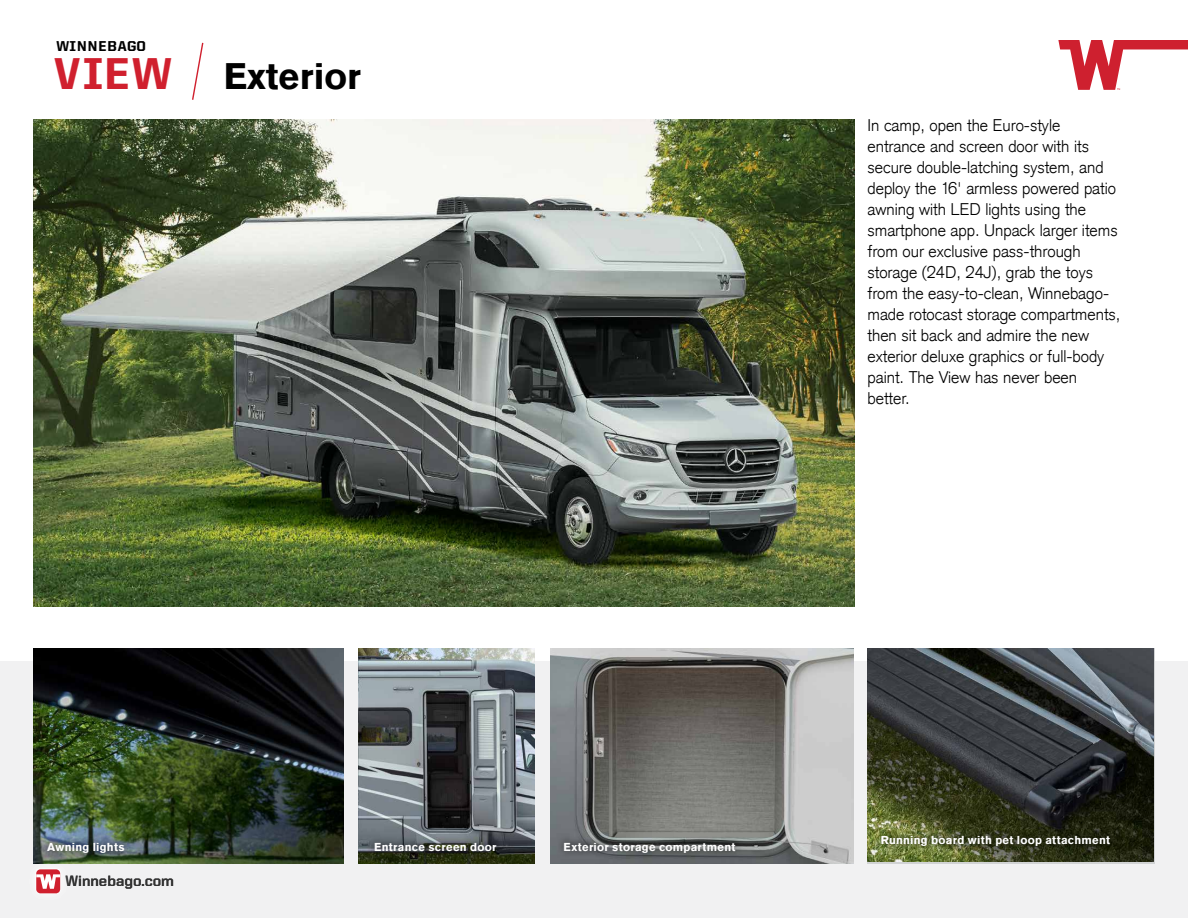
<style>
.page{position:relative;width:1188px;height:918px;background:#fff}
.page>*{position:absolute;margin:0;border:0;box-sizing:border-box;transform-origin:0 0}
.t1{font:800 44.7px "United Sans Reg";color:#d0202e}
.t2{font:900 36px "Akzidenz Grotesk CE";color:#000}
.t3{font:300 16.5px/21px "Akzidenz Grotesk CE";color:#000}
.t4{font:700 15px "United Sans Reg";color:#333}
.t5{font:800 14.4px "United Sans Reg";letter-spacing:.065em;color:#000}
.t6{font:900 11.25px "Akzidenz Grotesk CE";letter-spacing:.025em;color:#fff}
</style>
<div class="page">
<div style="left:0;top:661px;width:1188px;height:257px;background:#f1f1f2"></div>
<svg style="left:192px;top:42px;width:12px;height:58px"></svg>
<svg style="left:1058px;top:40px;width:130px;height:50px"></svg>
<img style="left:34px;top:119px;width:821px;height:488px">
<svg style="left:36px;top:873px;width:25px;height:21px"></svg>
<div style="left:36px;top:869px;width:24px;height:24px;background:#d0202e;border-radius:4px"></div>
<svg style="left:36px;top:874px;width:24px;height:15px"></svg>
<img style="left:34px;top:648px;width:309px;height:216px">
<img style="left:359px;top:648px;width:175px;height:216px">
<img style="left:550px;top:649px;width:304px;height:215px">
<img style="left:867px;top:649px;width:287px;height:212px">
<div style="left:40px;top:835px;width:92px;height:25px;background:#000;opacity:.75"></div>
<div style="left:556px;top:834px;width:187px;height:26px;background:#000;opacity:.75"></div>
<div style="left:874px;top:828px;width:244px;height:26px;background:#000;opacity:.75"></div>
<div style="left:367px;top:834px;width:137px;height:25px;background:#000;opacity:.75"></div>
<p class="t5" style="left:56px;top:39px;width:91px">WINNEBAGO</p>
<h1 class="t1" style="left:54px;top:49px;width:119px">VIEW</h1>
<h2 class="t2" style="left:224px;top:52px;width:139px">Exterior</h2>
<p class="t3" style="left:868px;top:115px;width:255px">In camp, open the Euro-style entrance and screen door with its secure double-latching system, and deploy the 16' armless powered patio awning with LED lights using the smartphone app. Unpack larger items from our exclusive pass-through storage (24D, 24J), grab the toys from the easy-to-clean, Winnebago&shy;made rotocast storage compartments, then sit back and admire the new exterior deluxe graphics or full-body paint. The View has never been better.</p>
<p class="t6" style="left:47px;top:839px;width:79px">Awning lights</p>
<p class="t6" style="left:564px;top:839px;width:173px">Exterior storage compartment</p>
<p class="t6" style="left:374px;top:839px;width:124px">Entrance screen door</p>
<p class="t4" style="left:66px;top:872px;width:110px">Winnebago.com</p>
<p class="t6" style="left:881px;top:833px;width:231px">Running board with pet loop attachment</p>
</div>
